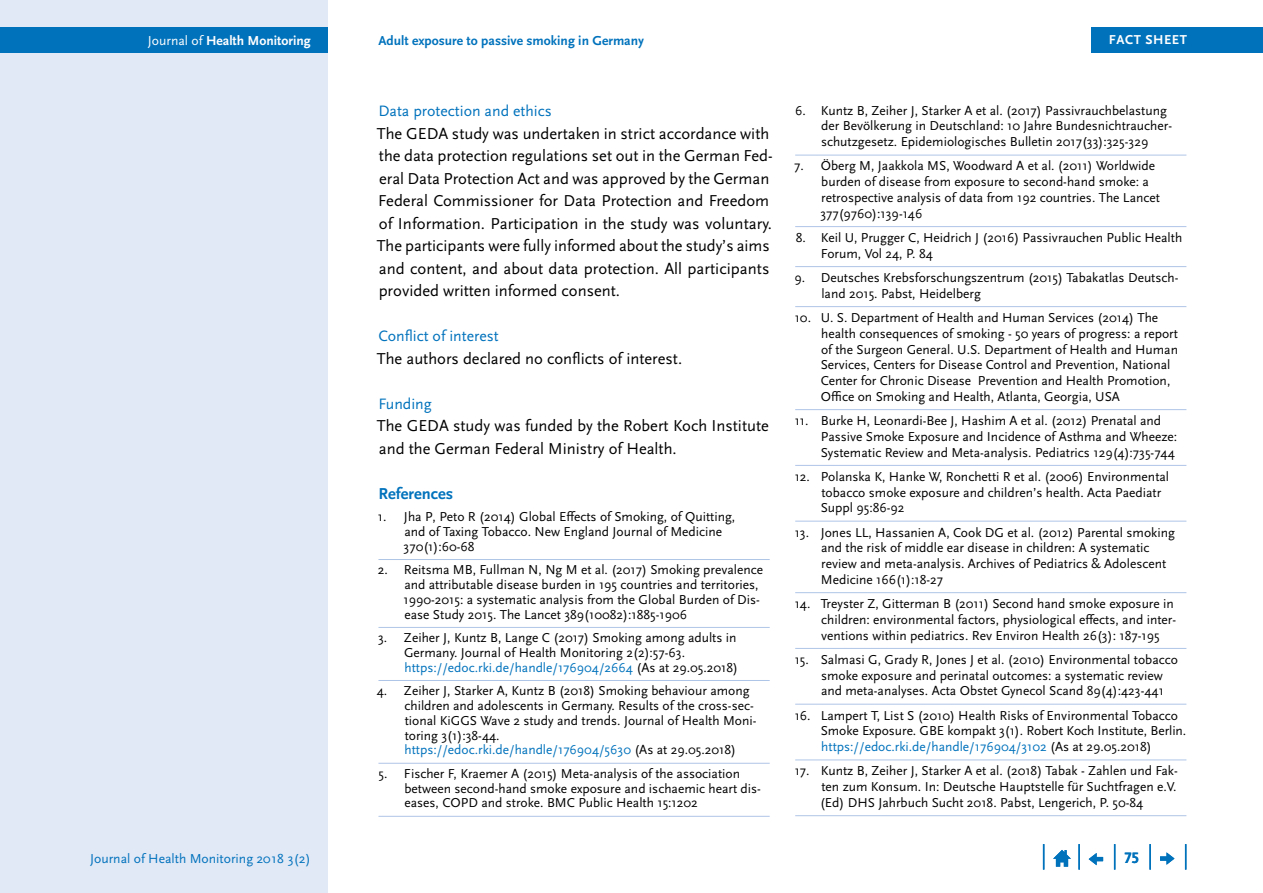
<style>
.page{position:relative;width:1263px;height:893px;background:#fff}
.page>*{position:absolute;margin:0;border:0;box-sizing:border-box;transform-origin:0 0}
.Copy{font:16.5px/22.5px "Scala Sans Pro";color:#000}
.t1{font:700 16.5px "Scala Sans Pro";color:#0072bc}
.t2{font:15.75px "Scala Sans Pro";color:#0072bc}
.t3{font:700 15.75px "Scala Sans Pro";color:#0072bc}
.t4{font:700 13.65px "Scala Sans Pro";color:#0072bc}
.t5{font:13.65px "Scala Sans Pro";color:#0072bc}
.t6{font:700 13.65px "Scala Sans Pro";color:#fff}
.Literaturverzeichnis{font:13.5px/15.8px "Scala Sans Pro";color:#000}
.t7{font:700 13.5px "Scala Sans Pro";letter-spacing:.04em;color:#fff}
.s1{font-weight:400}
.s2{color:#0072bc}
</style>
<div class="page">
<div style="left:0;top:0;width:327px;height:893px;background:#e1e8f6"></div>
<div style="left:1091px;top:28px;width:172px;height:25px;background:#0072bc"></div>
<div style="left:0;top:28px;width:327px;height:25px;background:#0072bc"></div>
<svg style="left:1185px;top:844px;width:1px;height:26px"></svg>
<hr style="left:1149px;top:844px;width:2px;height:26px;background:#0072bc">
<svg style="left:1114px;top:844px;width:1px;height:26px"></svg>
<hr style="left:1078px;top:844px;width:2px;height:26px;background:#0072bc">
<svg style="left:1043px;top:844px;width:1px;height:26px"></svg>
<svg style="left:1053px;top:850px;width:18px;height:17px"></svg>
<svg style="left:1089px;top:853px;width:14px;height:12px"></svg>
<svg style="left:1160px;top:852px;width:14px;height:13px"></svg>
<hr style="left:795px;top:155px;width:391px;height:1px;background:#afc5e7">
<hr style="left:795px;top:226px;width:391px;height:1px;background:#afc5e7">
<hr style="left:795px;top:266px;width:391px;height:1px;background:#afc5e7">
<hr style="left:795px;top:306px;width:391px;height:1px;background:#afc5e7">
<hr style="left:795px;top:409px;width:391px;height:1px;background:#afc5e7">
<hr style="left:795px;top:465px;width:391px;height:1px;background:#afc5e7">
<hr style="left:795px;top:521px;width:391px;height:1px;background:#afc5e7">
<hr style="left:795px;top:592px;width:391px;height:1px;background:#afc5e7">
<hr style="left:795px;top:648px;width:391px;height:1px;background:#afc5e7">
<hr style="left:795px;top:704px;width:391px;height:1px;background:#afc5e7">
<hr style="left:795px;top:759px;width:391px;height:1px;background:#afc5e7">
<hr style="left:795px;top:815px;width:391px;height:1px;background:#afc5e7">
<hr style="left:378px;top:559px;width:392px;height:1px;background:#afc5e7">
<hr style="left:378px;top:627px;width:392px;height:1px;background:#afc5e7">
<hr style="left:378px;top:680px;width:392px;height:1px;background:#afc5e7">
<hr style="left:378px;top:763px;width:392px;height:1px;background:#afc5e7">
<hr style="left:378px;top:816px;width:392px;height:1px;background:#afc5e7">
<p class="t6" style="left:148px;top:33px;width:164px"><span class="s1">Journal of</span> Health Monitoring</p>
<p class="t5" style="left:90px;top:850px;width:222px">Journal of Health Monitoring 2018 3(2)</p>
<p class="t4" style="left:378px;top:33px;width:267px">Adult exposure to passive smoking in Germany</p>
<p class="t7" style="left:1109px;top:32px;width:80px">FACT SHEET</p>
<h2 class="t2" style="left:378px;top:102px;width:175px">Data protection and ethics</h2>
<p class="Copy" style="left:377px;top:122px;width:397px">The GEDA study was undertaken in strict accordance with the data protection regulations set out in the German Fed&shy;eral Data Protection Act and was approved by the German Federal Commissioner for Data Protection and Freedom of Information. Participation in the study was voluntary.<br>The participants were fully informed about the study’s aims and content, and about data protection. All participants provided written informed consent.</p>
<h2 class="t2" style="left:379px;top:327px;width:122px">Conflict of interest</h2>
<p class="Copy" style="left:377px;top:347px;width:307px">The authors declared no conflicts of interest.</p>
<h2 class="t2" style="left:378px;top:394px;width:55px">Funding</h2>
<p class="Copy" style="left:377px;top:414px;width:393px">The GEDA study was funded by the Robert Koch Institute and the German Federal Ministry of Health.</p>
<h1 class="t1" style="left:379px;top:483px;width:76px">References</h1>
<p class="Literaturverzeichnis" style="left:404px;top:509px;width:333px;line-height:14.9px;text-indent:-26px">1. Jha P, Peto R (2014) Global Effects of Smoking, of Quitting, and of Taxing Tobacco. New England Journal of Medicine<br>370(1):60-68</p>
<p class="Literaturverzeichnis" style="left:403px;top:562px;width:361px;line-height:14.9px;text-indent:-25px">2. Reitsma MB, Fullman N, Ng M et al. (2017) Smoking prevalence and attributable disease burden in 195 countries and territories, 1990-2015: a systematic analysis from the Global Burden of Dis&shy;ease Study 2015. The Lancet 389(10082):1885-1906</p>
<p class="Literaturverzeichnis" style="left:404px;top:630px;width:336px;line-height:14.9px;text-indent:-26px">3. Zeiher J, Kuntz B, Lange C (2017) Smoking among adults in<br>Germany. Journal of Health Monitoring 2(2):57-63. <span class="s2">https://edoc.rki.de/handle/176904/2664</span> (As at 29.05.2018)</p>
<p class="Literaturverzeichnis" style="left:404px;top:683px;width:353px;line-height:14.9px;text-indent:-28px">4. Zeiher J, Starker A, Kuntz B (2018) Smoking behaviour among children and adolescents in Germany. Results of the cross-sec&shy;tional KiGGS Wave 2 study and trends. Journal of Health Moni&shy;toring 3(1):38-44.<br><span class="s2">https://edoc.rki.de/handle/176904/5630</span> (As at 29.05.2018)</p>
<p class="Literaturverzeichnis" style="left:404px;top:766px;width:358px;line-height:14.9px;text-indent:-26px">5. Fischer F, Kraemer A (2015) Meta-analysis of the association between second-hand smoke exposure and ischaemic heart dis&shy;eases, COPD and stroke. BMC Public Health 15:1202</p>
<p class="Literaturverzeichnis" style="left:821px;top:102px;width:352px;text-indent:-26px">6. Kuntz B, Zeiher J, Starker A et al. (2017) Passivrauchbelastung der Bevölkerung in Deutschland: 10 Jahre Bundesnichtraucher&shy;schutzgesetz. Epidemiologisches Bulletin 2017(33):325-329</p>
<p class="Literaturverzeichnis" style="left:820px;top:158px;width:341px;text-indent:-26px">7. Öberg M, Jaakkola MS, Woodward A et al. (2011) Worldwide burden of disease from exposure to second-hand smoke: a retrospective analysis of data from 192 countries. The Lancet 377(9760):139-146</p>
<p class="Literaturverzeichnis" style="left:821px;top:230px;width:363px;text-indent:-25px">8. Keil U, Prugger C, Heidrich J (2016) Passivrauchen Public Health<br>Forum, Vol 24, P. 84</p>
<p class="Literaturverzeichnis" style="left:821px;top:270px;width:358px;text-indent:-27px">9. Deutsches Krebsforschungszentrum (2015) Tabakatlas Deutsch&shy;land 2015. Pabst, Heidelberg</p>
<p class="Literaturverzeichnis" style="left:821px;top:310px;width:359px;text-indent:-26px">10. U. S. Department of Health and Human Services (2014) The health consequences of smoking - 50 years of progress: a report of the Surgeon General. U.S. Department of Health and Human Services, Centers for Disease Control and Prevention, National Center for Chronic Disease Prevention and Health Promotion, Office on Smoking and Health, Atlanta, Georgia, USA</p>
<p class="Literaturverzeichnis" style="left:821px;top:413px;width:358px;text-indent:-26px">11. Burke H, Leonardi-Bee J, Hashim A et al. (2012) Prenatal and<br>Passive Smoke Exposure and Incidence of Asthma and Wheeze:<br>Systematic Review and Meta-analysis. Pediatrics 129(4):735-744</p>
<p class="Literaturverzeichnis" style="left:821px;top:468px;width:350px;text-indent:-26px">12. Polanska K, Hanke W, Ronchetti R et al. (2006) Environmental tobacco smoke exposure and children’s health. Acta Paediatr<br>Suppl 95:86-92</p>
<p class="Literaturverzeichnis" style="left:821px;top:524px;width:355px;text-indent:-26px">13. Jones LL, Hassanien A, Cook DG et al. (2012) Parental smoking and the risk of middle ear disease in children: A systematic review and meta-analysis. Archives of Pediatrics &amp; Adolescent Medicine 166(1):18-27</p>
<p class="Literaturverzeichnis" style="left:821px;top:596px;width:356px;text-indent:-26px">14. Treyster Z, Gitterman B (2011) Second hand smoke exposure in children: environmental factors, physiological effects, and inter&shy;ventions within pediatrics. Rev Environ Health 26(3): 187-195</p>
<p class="Literaturverzeichnis" style="left:821px;top:651px;width:358px;text-indent:-26px">15. Salmasi G, Grady R, Jones J et al. (2010) Environmental tobacco smoke exposure and perinatal outcomes: a systematic review and meta-analyses. Acta Obstet Gynecol Scand 89(4):423-441</p>
<p class="Literaturverzeichnis" style="left:821px;top:707px;width:367px;text-indent:-26px">16. Lampert T, List S (2010) Health Risks of Environmental Tobacco<br>Smoke Exposure. GBE kompakt 3(1). Robert Koch Institute, Berlin. <span class="s2">https://edoc.rki.de/handle/176904/3102</span> (As at 29.05.2018)</p>
<p class="Literaturverzeichnis" style="left:820px;top:763px;width:359px;text-align:justify;text-indent:-25px">17. Kuntz B, Zeiher J, Starker A et al. (2018) Tabak - Zahlen und Fak&shy;ten zum Konsum. In: Deutsche Hauptstelle für Suchtfragen e.V. (Ed) DHS Jahrbuch Sucht 2018. Pabst, Lengerich, P. 50-84</p>
<p class="t3" style="left:1124px;top:849px;width:16px">75</p>
</div>
